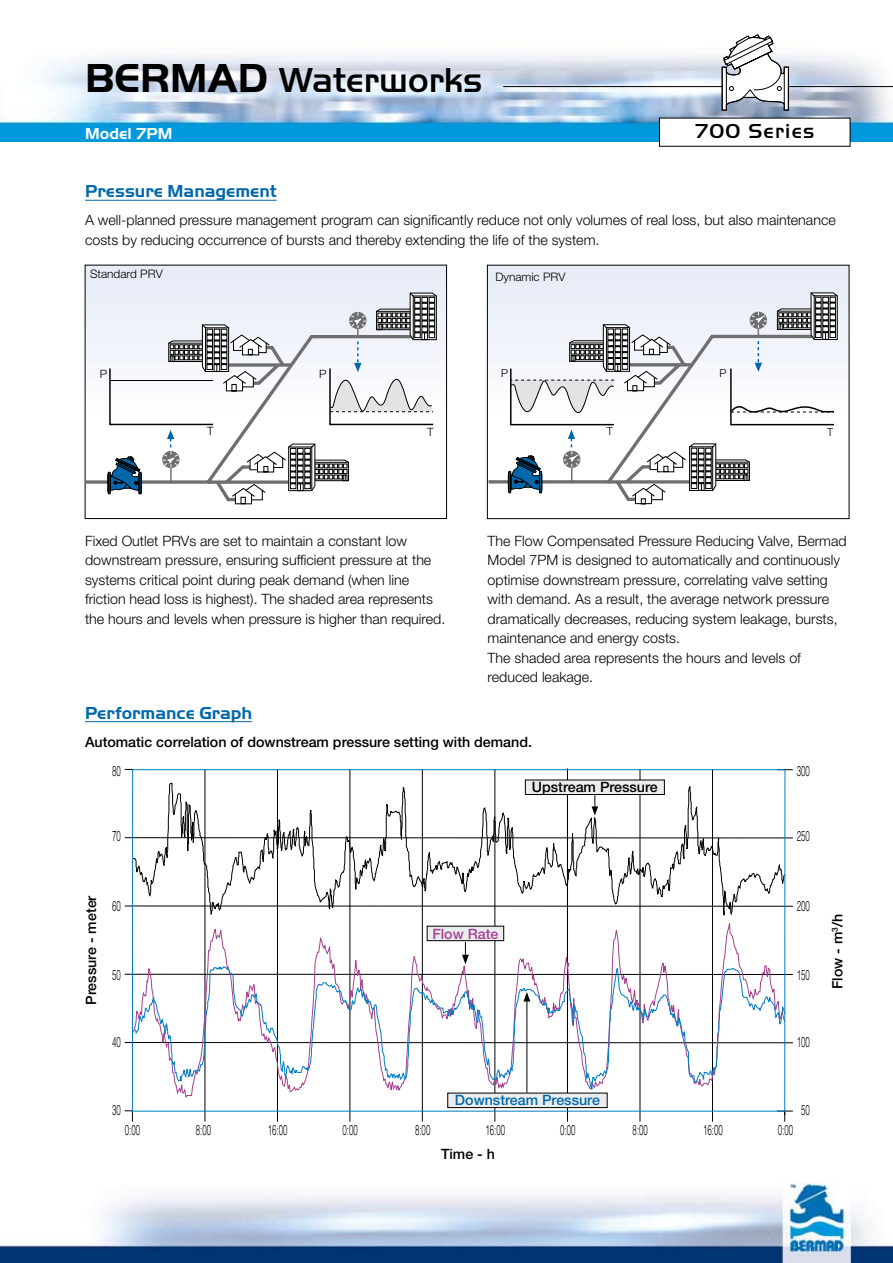
<style>
.page{position:relative;width:893px;height:1263px;background:#fff}
.page>*{position:absolute;margin:0;border:0;box-sizing:border-box;transform-origin:0 0}
.t1{font:500 36px "Handel Got D";letter-spacing:-.005em;color:#000}
.t2{font:500 21px "Handel Got D";letter-spacing:.06em;color:#000}
.t3{font:700 18px "Handel Got D";color:#0068ab}
.t4{font:700 16.5px "Handel Got D";color:#fff}
.t5{font:300 14.25px/19.5px "Helvetica Neue";color:#000}
.t6{font:500 14.25px "Helvetica Neue";color:#000}
.t7{font:300 14.25px "Helvetica";color:#000;scale:.56 1}
.t8{font:500 14.25px "Helvetica Neue";color:#0068ab}
.t9{font:500 14.25px "Helvetica Neue";color:#a44198}
.t10{font:300 11.7px "Helvetica Neue";color:#000}
.t11{font:300 11.4px "Helvetica Neue";color:#000}
.t12{font:300 10.95px "Helvetica Neue";color:#000}
.t13{font:300 10.8px "Helvetica Neue";color:#000}
.s1{font-weight:700;font-size:42px}
</style>
<div class="page">
<img style="left:0;top:1182px;width:893px;height:81px">
<img style="left:13px;top:55px;width:880px;height:87px">
<hr style="left:503px;top:86px;width:390px;height:1px;background:#000">
<svg style="left:721px;top:34px;width:68px;height:77px"></svg>
<div style="left:784px;top:67px;width:5px;height:44px;border:1px solid #000"></div>
<div style="left:659px;top:118px;width:191px;height:28px;background:#fff"></div>
<div style="left:659px;top:118px;width:191px;height:29px;border:1px solid #000"></div>
<img style="left:0;top:120px;width:13px;height:22px">
<hr style="left:85px;top:200px;width:192px;height:1px;background:#0068ab">
<div style="left:487px;top:265px;width:362px;height:7px;background:#e7ecf7"></div>
<div style="left:487px;top:272px;width:362px;height:8px;background:#e8ecf7"></div>
<div style="left:487px;top:280px;width:362px;height:8px;background:#e9edf8"></div>
<div style="left:487px;top:288px;width:362px;height:7px;background:#eaeef8"></div>
<div style="left:487px;top:295px;width:362px;height:8px;background:#ebeff8"></div>
<div style="left:487px;top:303px;width:362px;height:7px;background:#eceff8"></div>
<div style="left:487px;top:310px;width:362px;height:8px;background:#edf1f9"></div>
<div style="left:487px;top:318px;width:362px;height:8px;background:#eef2fa"></div>
<div style="left:487px;top:326px;width:362px;height:7px;background:#eff2fa"></div>
<div style="left:487px;top:333px;width:362px;height:8px;background:#f0f3fa"></div>
<div style="left:487px;top:341px;width:362px;height:7px;background:#f1f4fa"></div>
<div style="left:487px;top:348px;width:362px;height:8px;background:#f2f5fb"></div>
<div style="left:487px;top:356px;width:362px;height:8px;background:#f3f6fb"></div>
<div style="left:487px;top:364px;width:362px;height:7px;background:#f6f8fc"></div>
<div style="left:487px;top:371px;width:362px;height:8px;background:#f7f8fc"></div>
<div style="left:487px;top:379px;width:362px;height:7px;background:#f8fafd"></div>
<div style="left:487px;top:386px;width:362px;height:8px;background:#fafafd"></div>
<div style="left:487px;top:394px;width:362px;height:8px;background:#fbfcfe"></div>
<svg style="left:486px;top:333px;width:22px;height:152px"></svg>
<svg style="left:508px;top:292px;width:330px;height:228px"></svg>
<div style="left:85px;top:265px;width:362px;height:7px;background:#e7ecf7"></div>
<div style="left:85px;top:272px;width:362px;height:8px;background:#e8ecf7"></div>
<div style="left:85px;top:280px;width:362px;height:7px;background:#e9edf8"></div>
<div style="left:85px;top:288px;width:362px;height:7px;background:#eaeef8"></div>
<div style="left:85px;top:295px;width:362px;height:8px;background:#ebeff8"></div>
<div style="left:85px;top:303px;width:362px;height:7px;background:#eceff8"></div>
<div style="left:85px;top:310px;width:362px;height:8px;background:#edf1f9"></div>
<div style="left:85px;top:318px;width:362px;height:7px;background:#eef2fa"></div>
<div style="left:85px;top:326px;width:362px;height:7px;background:#eff2fa"></div>
<div style="left:85px;top:333px;width:362px;height:8px;background:#f0f3fa"></div>
<div style="left:85px;top:341px;width:362px;height:7px;background:#f1f4fa"></div>
<div style="left:85px;top:348px;width:362px;height:8px;background:#f2f5fb"></div>
<div style="left:85px;top:356px;width:362px;height:7px;background:#f3f6fb"></div>
<div style="left:85px;top:363px;width:362px;height:8px;background:#f6f8fc"></div>
<div style="left:85px;top:371px;width:362px;height:8px;background:#f7f8fc"></div>
<div style="left:85px;top:379px;width:362px;height:7px;background:#f8fafd"></div>
<div style="left:85px;top:386px;width:362px;height:8px;background:#fafafd"></div>
<div style="left:85px;top:394px;width:362px;height:7px;background:#fbfcfe"></div>
<svg style="left:84px;top:333px;width:24px;height:170px"></svg>
<svg style="left:108px;top:293px;width:329px;height:227px"></svg>
<hr style="left:567px;top:768px;width:1px;height:347px;background:#000">
<hr style="left:125px;top:1042px;width:668px;height:1px;background:#000">
<hr style="left:125px;top:974px;width:668px;height:1px;background:#000">
<hr style="left:125px;top:906px;width:668px;height:1px;background:#000">
<hr style="left:125px;top:837px;width:668px;height:1px;background:#000">
<hr style="left:205px;top:769px;width:1px;height:353px;background:#000">
<svg style="left:125px;top:1110px;width:8px;height:12px"></svg>
<hr style="left:350px;top:769px;width:1px;height:353px;background:#000">
<hr style="left:567px;top:769px;width:1px;height:353px;background:#000">
<svg style="left:777px;top:1111px;width:16px;height:11px"></svg>
<hr style="left:277px;top:769px;width:1px;height:353px;background:#000">
<hr style="left:422px;top:769px;width:1px;height:353px;background:#000">
<hr style="left:495px;top:769px;width:1px;height:353px;background:#000">
<hr style="left:640px;top:769px;width:1px;height:353px;background:#000">
<hr style="left:712px;top:769px;width:1px;height:353px;background:#000">
<svg style="left:134px;top:782px;width:652px;height:134px"></svg>
<svg style="left:131px;top:917px;width:655px;height:182px"></svg>
<svg style="left:134px;top:965px;width:652px;height:129px"></svg>
<hr style="left:85px;top:721px;width:167px;height:1px;background:#0068ab">
<div style="left:525px;top:780px;width:139px;height:14px;background:#ebeced"></div>
<div style="left:525px;top:780px;width:140px;height:15px;border:1px solid #000"></div>
<svg style="left:592px;top:795px;width:6px;height:20px"></svg>
<div style="left:427px;top:926px;width:77px;height:15px;background:#ebeced"></div>
<div style="left:427px;top:926px;width:77px;height:15px;border:1px solid #000"></div>
<svg style="left:462px;top:942px;width:7px;height:22px"></svg>
<div style="left:448px;top:1093px;width:159px;height:14px;background:#ebeced"></div>
<div style="left:448px;top:1093px;width:159px;height:15px;border:1px solid #000"></div>
<hr style="left:526px;top:999px;width:1px;height:93px;background:#000">
<svg style="left:523px;top:992px;width:7px;height:9px"></svg>
<h1 class="t1" style="left:85px;top:59px;width:399px"><span class="s1">BERMAD</span> Waterworks</h1>
<p class="t4" style="left:85px;top:128px;width:89px">Model 7PM</p>
<h2 class="t2" style="left:695px;top:119px;width:121px">700 Series</h2>
<p class="t3" style="left:85px;top:185px;width:193px">Pressure Management</p>
<p class="t5" style="left:85px;top:212px;width:752px">A well-planned pressure management program can significantly reduce not only volumes of real loss, but also maintenance costs by reducing occurrence of bursts and thereby extending the life of the system.</p>
<p class="t10" style="left:495px;top:272px;width:72px">Dynamic PRV</p>
<p class="t10" style="left:90px;top:270px;width:74px">Standard PRV</p>
<p class="t11" style="left:100px;top:369px;width:9px">P</p>
<p class="t11" style="left:319px;top:369px;width:9px">P</p>
<p class="t11" style="left:207px;top:427px;width:8px">T</p>
<p class="t11" style="left:427px;top:427px;width:8px">T</p>
<p class="t12" style="left:501px;top:369px;width:9px">P</p>
<p class="t13" style="left:607px;top:428px;width:8px">T</p>
<p class="t12" style="left:720px;top:369px;width:9px">P</p>
<p class="t12" style="left:827px;top:428px;width:8px">T</p>
<p class="t5" style="left:85px;top:532px;width:362px">Fixed Outlet PRVs are set to maintain a constant low downstream pressure, ensuring sufficient pressure at the systems critical point during peak demand (when line friction head loss is highest). The shaded area represents the hours and levels when pressure is higher than required.</p>
<p class="t5" style="left:488px;top:532px;width:361px">The Flow Compensated Pressure Reducing Valve, Bermad Model 7PM is designed to automatically and continuously optimise downstream pressure, correlating valve setting with demand. As a result, the average network pressure dramatically decreases, reducing system leakage, bursts, maintenance and energy costs.<br>The shaded area represents the hours and levels of reduced leakage.</p>
<p class="t3" style="left:85px;top:706px;width:169px">Performance Graph</p>
<p class="t6" style="left:85px;top:736px;width:448px">Automatic correlation of downstream pressure setting with demand.</p>
<p class="t7" style="left:112px;top:762px;width:17px">80</p>
<p class="t7" style="left:112px;top:827px;width:17px">70</p>
<p class="t6" style="left:86px;top:1005px;width:111px;rotate:-90deg">Pressure - meter</p>
<p class="t7" style="left:112px;top:897px;width:17px">60</p>
<p class="t7" style="left:112px;top:967px;width:17px">50</p>
<p class="t7" style="left:112px;top:1034px;width:17px">40</p>
<p class="t7" style="left:112px;top:1102px;width:17px">30</p>
<p class="t6" style="left:532px;top:782px;width:127px">Upstream Pressure</p>
<p class="t9" style="left:432px;top:928px;width:68px">Flow Rate</p>
<p class="t8" style="left:455px;top:1095px;width:146px">Downstream Pressure</p>
<p class="t7" style="left:797px;top:762px;width:25px">300</p>
<p class="t7" style="left:797px;top:827px;width:25px">250</p>
<p class="t7" style="left:797px;top:897px;width:25px">200</p>
<p class="t7" style="left:797px;top:967px;width:25px">150</p>
<p class="t7" style="left:797px;top:1034px;width:25px">100</p>
<p class="t7" style="left:801px;top:1102px;width:17px">50</p>
<p class="t7" style="left:196px;top:1122px;width:29px">8:00</p>
<p class="t7" style="left:415px;top:1122px;width:29px">8:00</p>
<p class="t7" style="left:633px;top:1122px;width:29px">8:00</p>
<p class="t7" style="left:268px;top:1122px;width:37px">16:00</p>
<p class="t7" style="left:485px;top:1122px;width:37px">16:00</p>
<p class="t7" style="left:703px;top:1122px;width:37px">16:00</p>
<p class="t7" style="left:125px;top:1122px;width:29px">0:00</p>
<p class="t7" style="left:342px;top:1122px;width:29px">0:00</p>
<p class="t7" style="left:560px;top:1122px;width:29px">0:00</p>
<p class="t7" style="left:778px;top:1122px;width:29px">0:00</p>
<p class="t6" style="left:441px;top:1148px;width:55px">Time - h</p>
<p class="t6" style="left:832px;top:989px;width:77px;rotate:-90deg">Flow - m<sup>3</sup>/h</p>
</div>
